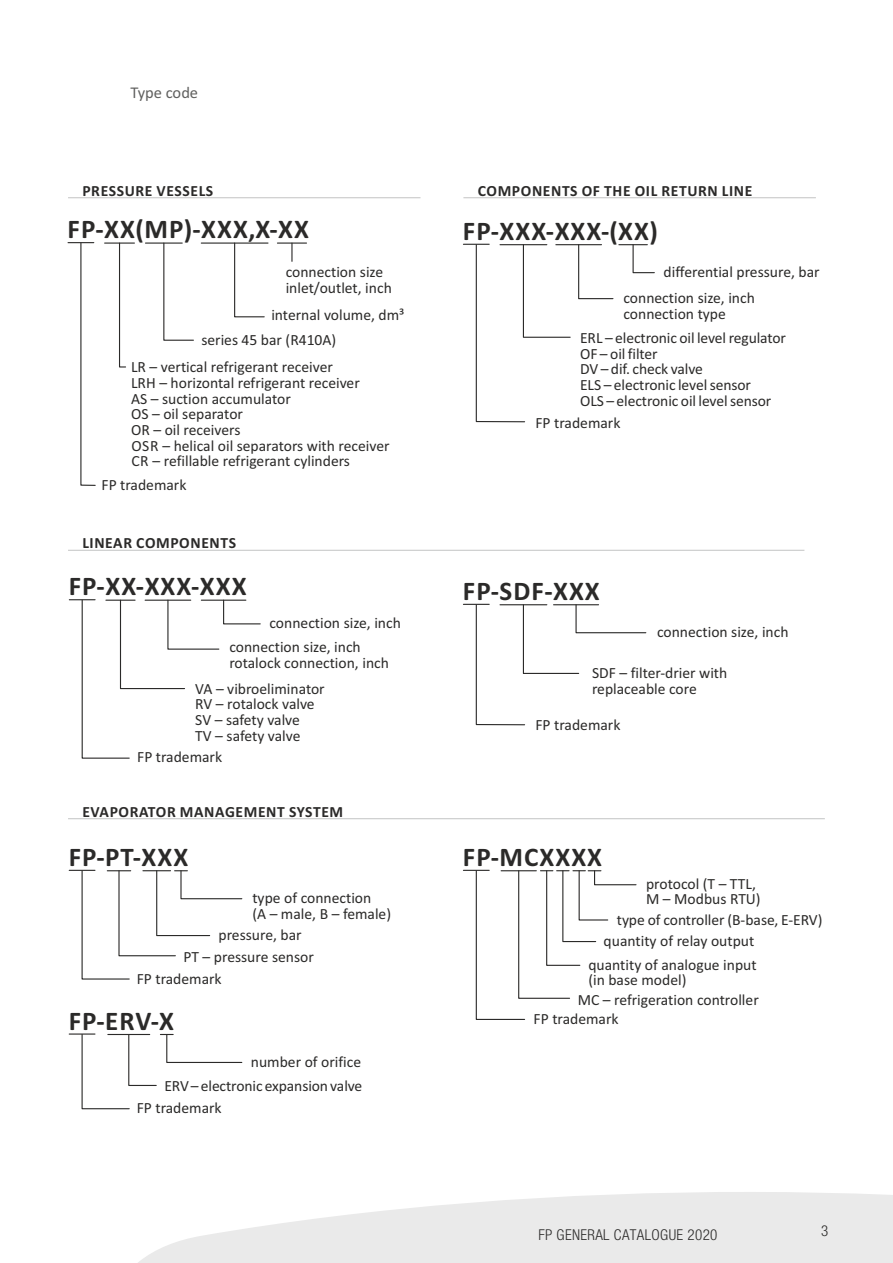
<style>
.page{position:relative;width:893px;height:1263px;background:#fff}
.page>*{position:absolute;margin:0;border:0;box-sizing:border-box;transform-origin:0 0}
.t1{font:700 27px "Calibri";letter-spacing:.04em;color:#2b2a29}
.t2{font:16.5px "Calibri";color:#60605f}
.t3{font:15.6px/15.8px "Calibri";color:#2b2a29}
.t4{font:700 15.6px "Calibri";letter-spacing:.04em;color:#2b2a29}
.t5{font:300 condensed 15px "Helvetica Neue LTCYR";letter-spacing:.025em;color:#2b2a29}
</style>
<div class="page">
<svg style="left:138px;top:1192px;width:755px;height:71px;fill:#eaeaea"></svg>
<svg style="left:69px;top:599px;width:192px;height:160px"></svg>
<hr style="left:68px;top:550px;width:736px;height:1px;background:#c3c4c4">
<svg style="left:463px;top:604px;width:184px;height:122px"></svg>
<svg style="left:69px;top:870px;width:174px;height:110px"></svg>
<hr style="left:68px;top:818px;width:757px;height:1px;background:#c3c4c4">
<svg style="left:69px;top:1033px;width:174px;height:77px"></svg>
<svg style="left:463px;top:870px;width:174px;height:150px"></svg>
<hr style="left:105px;top:242px;width:29px;height:2px;background:#2b2a29">
<hr style="left:277px;top:242px;width:30px;height:2px;background:#2b2a29">
<svg style="left:291px;top:243px;width:2px;height:18px"></svg>
<svg style="left:68px;top:242px;width:28px;height:244px"></svg>
<hr style="left:201px;top:242px;width:67px;height:2px;background:#2b2a29">
<svg style="left:233px;top:242px;width:32px;height:76px"></svg>
<svg style="left:118px;top:242px;width:9px;height:126px"></svg>
<hr style="left:68px;top:197px;width:352px;height:1px;background:#c3c4c4">
<hr style="left:463px;top:197px;width:353px;height:1px;background:#c3c4c4">
<hr style="left:556px;top:244px;width:45px;height:1px;background:#2b2a29">
<svg style="left:463px;top:244px;width:108px;height:179px"></svg>
<svg style="left:578px;top:244px;width:77px;height:56px"></svg>
<hr style="left:145px;top:242px;width:37px;height:2px;background:#2b2a29">
<svg style="left:163px;top:242px;width:31px;height:99px"></svg>
<p class="t2" style="left:130px;top:85px;width:69px">Type code</p>
<p class="t4" style="left:82px;top:184px;width:132px">PRESSURE VESSELS</p>
<p class="t4" style="left:478px;top:184px;width:276px">COMPONENTS OF THE OIL RETURN LINE</p>
<h1 class="t1" style="left:68px;top:218px;width:243px">FP-XX(MP)-XXX,X-XX</h1>
<p class="t3" style="left:286px;top:266px;width:108px">connection size inlet/outlet, inch</p>
<p class="t3" style="left:271px;top:308px;width:135px">internal volume, dm³</p>
<p class="t3" style="left:201px;top:333px;width:136px">series 45 bar (R410A)</p>
<p class="t3" style="left:131px;top:361px;width:260px">LR – vertical refrigerant receiver<br>LRH – horizontal refrigerant receiver<br>AS – suction accumulator<br>OS – oil separator<br>OR – oil receivers<br>OSR – helical oil separators with receiver<br>CR – refillable refrigerant cylinders</p>
<p class="t3" style="left:102px;top:479px;width:87px">FP trademark</p>
<p class="t4" style="left:82px;top:536px;width:155px">LINEAR COMPONENTS</p>
<h1 class="t1" style="left:69px;top:575px;width:179px">FP-XX-XXX-XXX</h1>
<p class="t3" style="left:229px;top:612px;width:173px;line-height:24.2px;text-indent:40px">connection size, inch connection size, inch</p>
<p class="t3" style="left:229px;top:656px;width:161px">rotalock connection, inch</p>
<p class="t3" style="left:195px;top:682px;width:131px">VA – vibroeliminator<br>RV – rotalock valve<br>SV – safety valve<br>TV – safety valve</p>
<p class="t3" style="left:137px;top:750px;width:87px">FP trademark</p>
<p class="t4" style="left:82px;top:805px;width:262px">EVAPORATOR MANAGEMENT SYSTEM</p>
<h1 class="t1" style="left:69px;top:846px;width:121px">FP-PT-XXX</h1>
<p class="t3" style="left:252px;top:891px;width:140px">type of connection<br>(A – male, B – female)</p>
<p class="t3" style="left:219px;top:928px;width:85px">pressure, bar</p>
<p class="t3" style="left:183px;top:950px;width:132px">PT – pressure sensor</p>
<p class="t3" style="left:137px;top:972px;width:87px">FP trademark</p>
<h1 class="t1" style="left:69px;top:1009px;width:107px">FP-ERV-X</h1>
<p class="t3" style="left:251px;top:1055px;width:112px">number of orifice</p>
<p class="t3" style="left:164px;top:1079px;width:200px">ERV – electronic expansion valve</p>
<p class="t3" style="left:137px;top:1102px;width:87px">FP trademark</p>
<h1 class="t1" style="left:463px;top:220px;width:197px">FP-XXX-XXX-(XX)</h1>
<p class="t3" style="left:623px;top:260px;width:198px;line-height:26.2px;text-indent:40px">differential pressure, bar connection size, inch</p>
<p class="t3" style="left:623px;top:307px;width:104px">connection type</p>
<p class="t3" style="left:580px;top:331px;width:207px">ERL – electronic oil level regulator<br>OF – oil filter<br>DV – dif. check valve<br>ELS – electronic level sensor<br>OLS – electronic oil level sensor</p>
<p class="t3" style="left:535px;top:416px;width:87px">FP trademark</p>
<h1 class="t1" style="left:463px;top:580px;width:138px">FP-SDF-XXX</h1>
<p class="t3" style="left:657px;top:625px;width:133px">connection size, inch</p>
<p class="t3" style="left:592px;top:666px;width:137px">SDF – filter-drier with replaceable core</p>
<p class="t3" style="left:535px;top:718px;width:87px">FP trademark</p>
<h1 class="t1" style="left:463px;top:846px;width:141px">FP-MCXXXX</h1>
<p class="t3" style="left:646px;top:877px;width:116px">protocol (T – TTL,<br>M – Modbus RTU)</p>
<p class="t3" style="left:617px;top:913px;width:207px">type of controller (B-base, E-ERV)</p>
<p class="t3" style="left:588px;top:931px;width:170px;line-height:23.1px;text-align:right">quantity of relay output quantity of analogue input</p>
<p class="t3" style="left:588px;top:973px;width:100px">(in base model)</p>
<p class="t3" style="left:578px;top:993px;width:183px">MC – refrigeration controller</p>
<p class="t3" style="left:534px;top:1012px;width:87px">FP trademark</p>
<p class="t5" style="left:538px;top:1228px;width:181px">FP GENERAL CATALOGUE 2020</p>
<p class="t5" style="left:821px;top:1224px;width:9px">3</p>
</div>
